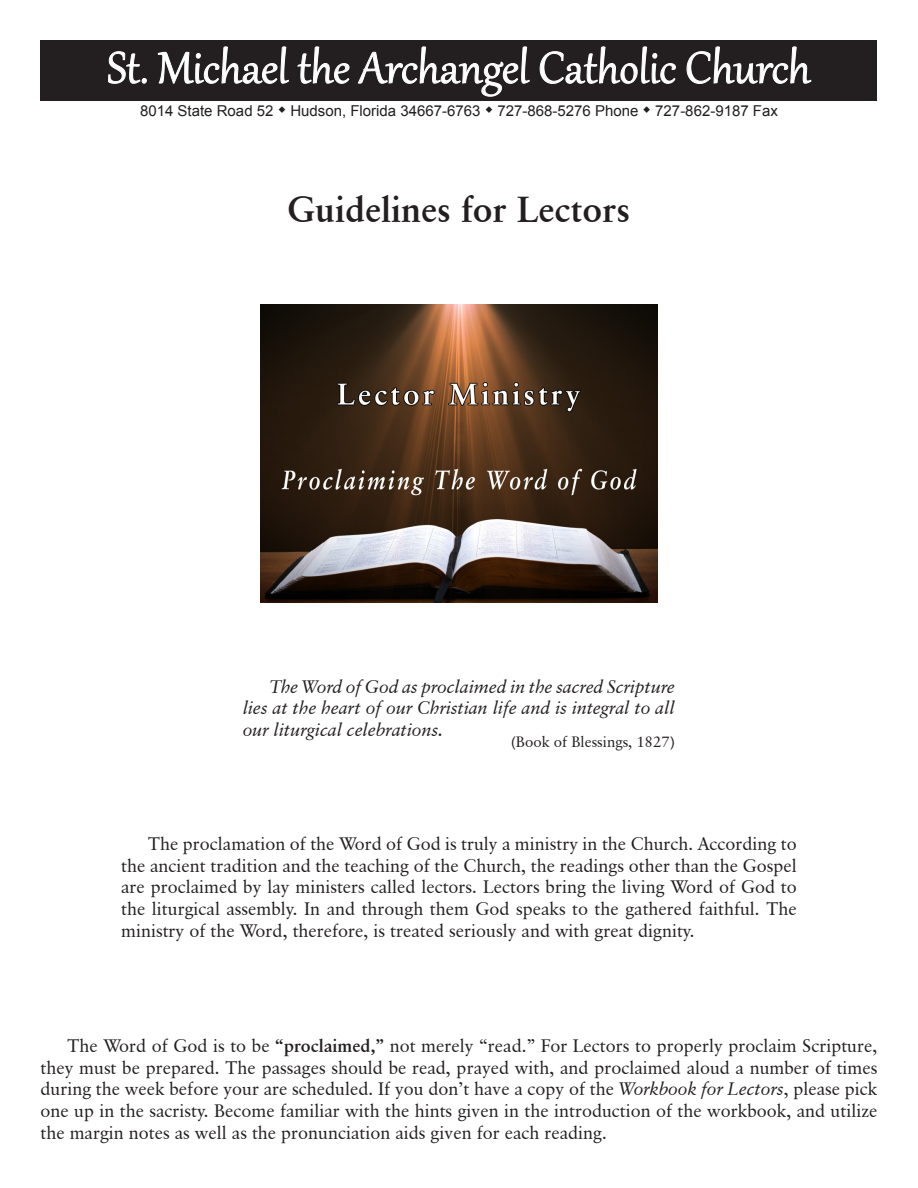
<style>
.page{position:relative;width:918px;height:1188px;background:#fff}
.page>*{position:absolute;margin:0;border:0;box-sizing:border-box;transform-origin:0 0}
.t1{font:54px "Gabriola";color:#fff}
.t2{font:700 36px "Classical Garamond BT";color:#231f20}
.t3{font:18px/21.8px "Classical Garamond BT";color:#231f20;text-align:justify}
.t4{font:italic 18px/21.6px "Classical Garamond BT";color:#231f20;text-align:justify}
.t5{font:15px "Arial";color:#231f20}
.t6{font:15px "Classical Garamond BT";color:#231f20}
.s1{font-weight:700}
.s2{font-style:italic}
</style>
<div class="page">
<div style="left:40px;top:40px;width:838px;height:61px;background:#231f20"></div>
<svg style="left:108px;top:51px;width:39px;height:33px"></svg>
<svg style="left:157px;top:46px;width:132px;height:38px"></svg>
<svg style="left:297px;top:46px;width:53px;height:38px"></svg>
<svg style="left:357px;top:46px;width:173px;height:51px"></svg>
<svg style="left:539px;top:46px;width:137px;height:38px"></svg>
<svg style="left:686px;top:46px;width:126px;height:38px"></svg>
<img style="left:261px;top:304px;width:396px;height:298px">
<p class="t1" style="left:107px;top:32px;width:705px">St. Michael the Archangel Catholic Church</p>
<p class="t5" style="left:140px;top:101px;width:639px">8014 State Road 52 Hudson, Florida 34667-6763 727-868-5276 Phone 727-862-9187 Fax</p>
<p class="t2" style="left:287px;top:188px;width:345px">Guidelines for Lectors</p>
<p class="t4" style="left:243px;top:675px;width:434px;text-indent:27px">The Word of God as proclaimed in the sacred Scripture lies at the heart of our Christian life and is integral to all our liturgical celebrations.</p>
<p class="t6" style="left:511px;top:733px;width:166px">(Book of Blessings, 1827)</p>
<p class="t3" style="left:121px;top:833px;width:677px;text-indent:27px">The proclamation of the Word of God is truly a ministry in the Church. According to the ancient tradition and the teaching of the Church, the readings other than the Gospel are proclaimed by lay ministers called lectors. Lectors bring the living Word of God to the liturgical assembly. In and through them God speaks to the gathered faithful. The ministry of the Word, therefore, is treated seriously and with great dignity.</p>
<p class="t3" style="left:40px;top:1034px;width:839px;text-indent:27px">The Word of God is to be <span class="s1">“proclaimed,”</span> not merely “read.” For Lectors to properly proclaim Scripture, they must be prepared. The passages should be read, prayed with, and proclaimed aloud a number of times during the week before your are scheduled. If you don’t have a copy of the <span class="s2">Workbook for Lectors</span>, please pick one up in the sacristy. Become familiar with the hints given in the introduction of the workbook, and utilize the margin notes as well as the pronunciation aids given for each reading.</p>
</div>
